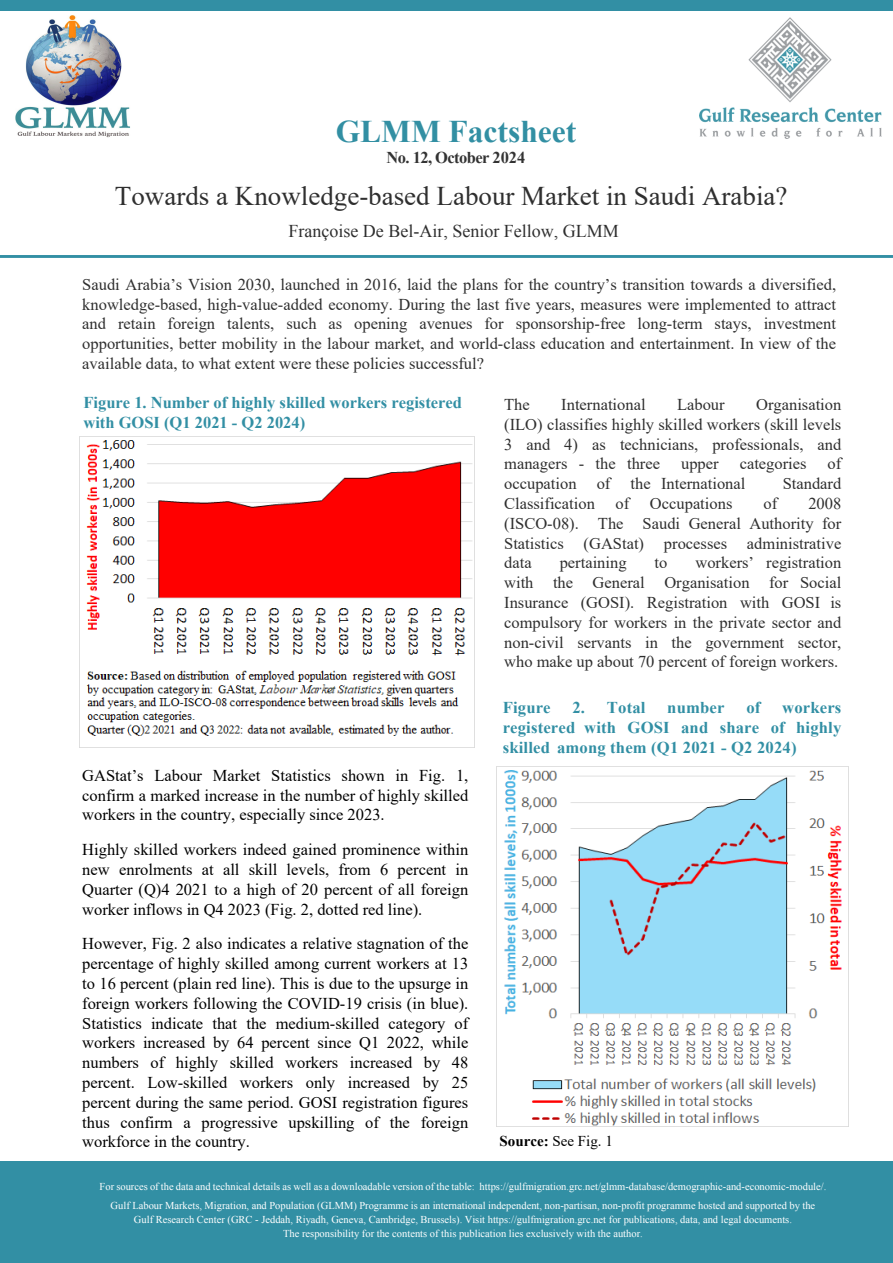
<style>
.page{position:relative;width:893px;height:1263px;background:#fff}
.page>*{position:absolute;margin:0;border:0;box-sizing:border-box;transform-origin:0 0}
.t1{font:700 31.5px "Times New Roman";color:#328fa3}
.t2{font:27px "Times New Roman";color:#2f2f2f}
.t3{font:18px "Times New Roman";color:#2f2f2f}
.t4{font:16.5px/19.8px "Times New Roman";color:#000001;text-align:justify}
.t5{font:16.5px/19.8px "Times New Roman";color:#2f2f2f;text-align:justify}
.t6{font:16.5px/19.8px "Times New Roman";color:#2f2f2f;text-align:justify}
.t7{font:700 16.5px/19.8px "Times New Roman";letter-spacing:.01em;color:#328fa4}
.t8{font:700 16.5px "Times New Roman";letter-spacing:-.035em;color:#333}
.t9{font:15px "Times New Roman";color:#000001}
.t10{font:10.5px/19.2px "Times New Roman";color:#fff;text-align:center}
.s1{font-weight:700}
</style>
<div class="page">
<img style="left:699px;top:17px;width:183px;height:121px">
<div style="left:1px;top:1161px;width:892px;height:102px;background:#328fa4"></div>
<hr style="left:0;top:255px;width:893px;height:3px;background:#328fa4">
<div style="left:1px;top:0;width:892px;height:10px;background:#328fa4"></div>
<img style="left:15px;top:15px;width:115px;height:123px">
<img style="left:504px;top:770px;width:338px;height:356px">
<img style="left:79px;top:437px;width:394px;height:310px">
<h1 class="t1" style="left:336px;top:108px;width:242px">GLMM Factsheet</h1>
<p class="t8" style="left:387px;top:146px;width:140px">No. 12, October 2024</p>
<h2 class="t2" style="left:115px;top:177px;width:674px">Towards a Knowledge-based Labour Market in Saudi Arabia?</h2>
<p class="t3" style="left:288px;top:219px;width:332px">Françoise De Bel-Air, Senior Fellow, GLMM</p>
<p class="t6" style="left:82px;top:274px;width:755px">Saudi Arabia’s Vision 2030, launched in 2016, laid the plans for the country’s transition towards a diversified, knowledge-based, high-value-added economy. During the last five years, measures were implemented to attract and retain foreign talents, such as opening avenues for sponsorship-free long-term stays, investment opportunities, better mobility in the labour market, and world-class education and entertainment. In view of the available data, to what extent were these policies successful?</p>
<p class="t7" style="left:83px;top:392px;width:380px">Figure 1. Number of highly skilled workers registered with GOSI (Q1 2021 - Q2 2024)</p>
<p class="t4" style="left:82px;top:765px;width:388px">GAStat’s Labour Market Statistics shown in Fig. 1, confirm a marked increase in the number of highly skilled workers in the country, especially since 2023.</p>
<p class="t4" style="left:82px;top:839px;width:388px">Highly skilled workers indeed gained prominence within new enrolments at all skill levels, from 6 percent in Quarter (Q)4 2021 to a high of 20 percent of all foreign worker inflows in Q4 2023 (Fig. 2, dotted red line).</p>
<p class="t4" style="left:82px;top:933px;width:388px">However, Fig. 2 also indicates a relative stagnation of the percentage of highly skilled among current workers at 13 to 16 percent (plain red line). This is due to the upsurge in foreign workers following the COVID-19 crisis (in blue).<br>Statistics indicate that the medium-skilled category of workers increased by 64 percent since Q1 2022, while numbers of highly skilled workers increased by 48 percent. Low-skilled workers only increased by 25 percent during the same period. GOSI registration figures thus confirm a progressive upskilling of the foreign workforce in the country.</p>
<p class="t5" style="left:504px;top:394px;width:339px;text-indent:252px">Organisation (ILO) classifies highly skilled workers (skill levels 3 and 4) as technicians, professionals, and managers - the three</p>
<p class="t5" style="left:504px;top:394px;width:27px">The</p>
<p class="t5" style="left:561px;top:394px;width:86px">International</p>
<p class="t5" style="left:677px;top:394px;width:49px">Labour</p>
<p class="t5" style="left:681px;top:453px;width:39px">upper</p>
<p class="t5" style="left:740px;top:453px;width:68px">categories</p>
<p class="t5" style="left:828px;top:453px;width:15px">of</p>
<p class="t5" style="left:504px;top:473px;width:243px">occupation of the International</p>
<p class="t5" style="left:783px;top:473px;width:60px">Standard</p>
<p class="t5" style="left:504px;top:493px;width:230px">Classification of Occupations</p>
<p class="t5" style="left:763px;top:493px;width:15px">of</p>
<p class="t5" style="left:504px;top:493px;width:339px;text-indent:304px">2008 (ISCO-08). The Saudi General Authority for Statistics (GAStat) processes administrative data</p>
<p class="t5" style="left:504px;top:552px;width:339px;text-indent:191px">workers’ registration with the General Organisation for Social Insurance (GOSI). Registration with GOSI is compulsory for workers in the private sector and non-civil servants in the government sector, who make up about 70 percent of foreign workers.</p>
<p class="t7" style="left:503px;top:697px;width:49px">Figure</p>
<p class="t7" style="left:572px;top:697px;width:75px">2. Total</p>
<p class="t7" style="left:667px;top:697px;width:59px">number</p>
<p class="t7" style="left:746px;top:697px;width:16px">of</p>
<p class="t5" style="left:560px;top:552px;width:68px">pertaining</p>
<p class="t5" style="left:655px;top:552px;width:14px">to</p>
<p class="t7" style="left:503px;top:697px;width:340px;text-align:justify;text-indent:279px">workers registered with GOSI and share of highly skilled among them (Q1 2021 - Q2 2024)</p>
<p class="t9" style="left:500px;top:1131px;width:115px"><span class="s1">Source:</span> See Fig. 1</p>
<p class="t10" style="left:100px;top:1176px;width:728px">For sources of the data and technical details as well as a downloadable version of the table: https://gulfmigration.grc.net/glmm-database/demographic-and-economic-module/.<br>Gulf Labour Markets, Migration, and Population (GLMM) Programme is an international independent, non-partisan, non-profit programme hosted and supported by the</p>
<p class="t10" style="left:134px;top:1212px;width:659px;line-height:14px">Gulf Research Center (GRC - Jeddah, Riyadh, Geneva, Cambridge, Brussels). Visit https://gulfmigration.grc.net for publications, data, and legal documents.<br>The responsibility for the contents of this publication lies exclusively with the author.</p>
</div>
